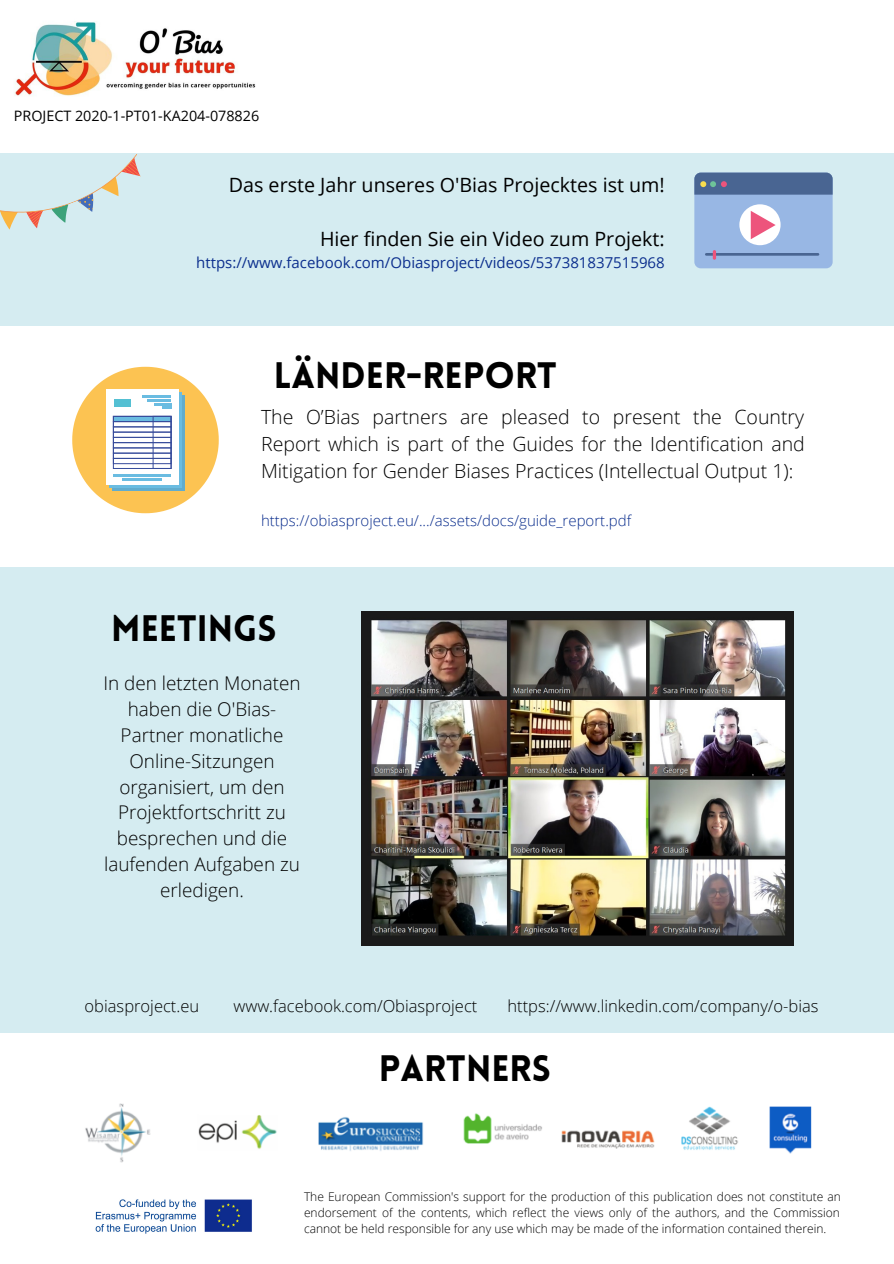
<style>
.page{position:relative;width:894px;height:1264px;background:#fff}
.page>*{position:absolute;margin:0;border:0;box-sizing:border-box;transform-origin:0 0}
.t1{font:900 36px "Lovelo";color:#000}
.t2{font:19.65px "Open Sans";color:#000}
.t3{font:300 19.5px/27px "Open Sans";color:#000;text-align:justify}
.t4{font:300 18.9px/26px "Open Sans";color:#000;text-align:center}
.t5{font:300 16.5px "Open Sans";color:#000}
.t6{font:15px "Open Sans";color:#0c2f8e}
.t7{font:300 15px "Open Sans";color:#0c2f8e}
.t8{font:14.4px "Open Sans";color:#000}
.t9{font:300 12px/16px "Open Sans";color:#000;text-align:justify}
</style>
<div class="page">
<img style="left:95px;top:1199px;width:157px;height:35px">
<div style="left:0;top:154px;width:893px;height:172px;background:#d5ecf1"></div>
<img style="left:14px;top:21px;width:242px;height:75px">
<div style="left:0;top:567px;width:893px;height:465px;background:#d5ecf1"></div>
<div style="left:694px;top:173px;width:138px;height:95px;background:#98b7e4;border-radius:6px"></div>
<svg style="left:694px;top:173px;width:138px;height:22px;background:#4e6893"></svg>
<hr style="left:706px;top:253px;width:111px;height:3px;background:#496592">
<div style="left:739px;top:204px;width:41px;height:41px;background:#fff;border-radius:50%"></div>
<svg style="left:750px;top:211px;width:25px;height:28px"></svg>
<svg style="left:712px;top:250px;width:3px;height:10px"></svg>
<svg style="left:72px;top:367px;width:147px;height:146px"></svg>
<img style="left:85px;top:1103px;width:339px;height:60px">
<img style="left:463px;top:1106px;width:349px;height:48px">
<svg style="left:0;top:154px;width:141px;height:76px"></svg>
<img style="left:361px;top:611px;width:431px;height:334px">
<p class="t8" style="left:14px;top:105px;width:247px">PROJECT 2020-1-PT01-KA204-078826</p>
<p class="t2" style="left:229px;top:171px;width:437px">Das erste Jahr unseres O'Bias Projecktes ist um!</p>
<p class="t2" style="left:320px;top:225px;width:346px">Hier finden Sie ein Video zum Projekt:</p>
<p class="t6" style="left:196px;top:251px;width:470px">https://www.facebook.com/Obiasproject/videos/537381837515968</p>
<p class="t1" style="left:274px;top:361px;width:284px">LÄNDER-REPORT</p>
<p class="t3" style="left:261px;top:403px;width:545px">The O’Bias partners are pleased to present the Country Report which is part of the Guides for the Identification and Mitigation for Gender Biases Practices (Intellectual Output 1):</p>
<p class="t7" style="left:261px;top:510px;width:371px">https://obiasproject.eu/.../assets/docs/guide_report.pdf</p>
<p class="t1" style="left:111px;top:614px;width:167px">MEETINGS</p>
<p class="t4" style="left:103px;top:669px;width:199px">In den letzten Monaten haben die O'Bias-<br>Partner monatliche<br>Online-Sitzungen organisiert, um den<br>Projektfortschritt zu besprechen und die laufenden Aufgaben zu erledigen.</p>
<p class="t5" style="left:85px;top:994px;width:116px">obiasproject.eu</p>
<p class="t5" style="left:233px;top:994px;width:245px">www.facebook.com/Obiasproject</p>
<p class="t5" style="left:507px;top:994px;width:312px">https://www.linkedin.com/company/o-bias</p>
<p class="t1" style="left:379px;top:1054px;width:173px">PARTNERS</p>
<p class="t9" style="left:304px;top:1188px;width:538px">The European Commission's support for the production of this publication does not constitute an endorsement of the contents, which reflect the views only of the authors, and the Commission cannot be held responsible for any use which may be made of the information contained therein.</p>
</div>
